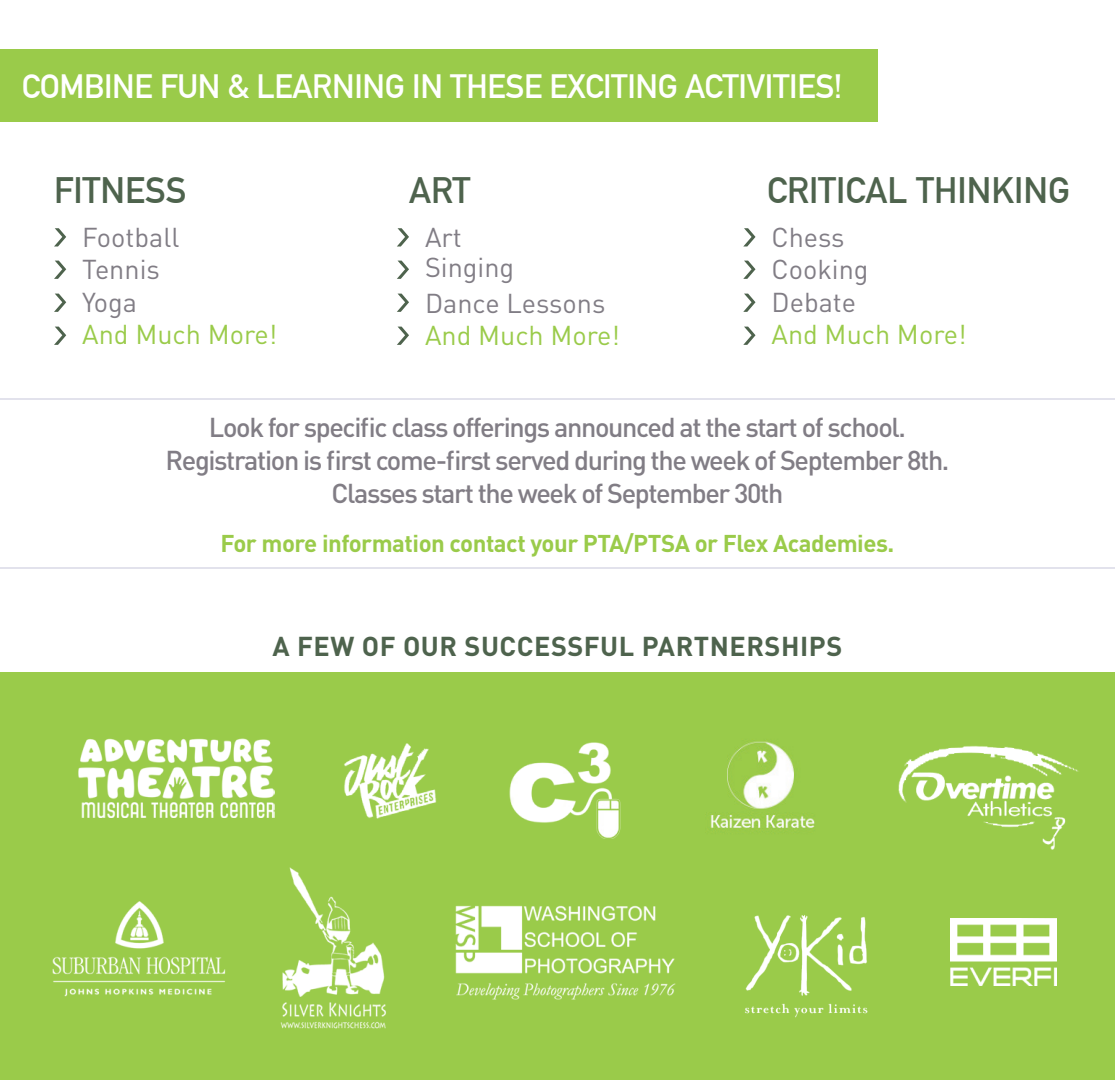
<style>
.page{position:relative;width:1115px;height:1080px;background:#fff}
.page>*{position:absolute;margin:0;border:0;box-sizing:border-box;transform-origin:0 0}
.t1{font:700 36px "DIN Alternate";color:#4e634d}
.t2{font:700 33px "DIN Alternate";letter-spacing:-.01em;color:#fff}
.t3{font:500 27px "DIN";letter-spacing:-.05em;color:#817d85}
.t4{font:27px "DIN";color:#817d85}
.t5{font:27px "DIN";color:#9acb4a}
.t6{font:700 27px "DIN";letter-spacing:.02em;color:#4e634d}
.t7{font:700 24px "DIN";letter-spacing:-.02em;color:#9acb4a}
</style>
<div class="page">
<div style="left:0;top:672px;width:1115px;height:408px;background:#9acb4a"></div>
<div style="left:0;top:49px;width:877px;height:73px;background:#9acb4a"></div>
<svg style="left:54px;top:228px;width:12px;height:19px"></svg>
<svg style="left:397px;top:228px;width:12px;height:19px"></svg>
<svg style="left:743px;top:228px;width:12px;height:19px"></svg>
<svg style="left:54px;top:261px;width:12px;height:18px"></svg>
<svg style="left:397px;top:261px;width:12px;height:18px"></svg>
<svg style="left:743px;top:261px;width:12px;height:18px"></svg>
<svg style="left:54px;top:294px;width:12px;height:18px"></svg>
<svg style="left:397px;top:294px;width:12px;height:18px"></svg>
<svg style="left:743px;top:294px;width:12px;height:18px"></svg>
<svg style="left:54px;top:327px;width:12px;height:18px"></svg>
<svg style="left:397px;top:327px;width:12px;height:18px"></svg>
<svg style="left:743px;top:327px;width:12px;height:18px"></svg>
<img style="left:78px;top:738px;width:196px;height:80px">
<img style="left:344px;top:743px;width:93px;height:76px">
<img style="left:509px;top:742px;width:112px;height:97px">
<img style="left:710px;top:741px;width:105px;height:87px">
<img style="left:52px;top:901px;width:174px;height:96px">
<img style="left:280px;top:867px;width:106px;height:162px">
<img style="left:455px;top:905px;width:221px;height:95px">
<img style="left:745px;top:915px;width:123px;height:103px">
<img style="left:950px;top:919px;width:107px;height:66px">
<hr style="left:0;top:399px;width:1115px;height:1px;background:#e2e2ec">
<hr style="left:0;top:568px;width:1115px;height:1px;background:#e2e2ec">
<img style="left:898px;top:745px;width:181px;height:105px">
<p class="t2" style="left:22px;top:61px;width:822px">COMBINE FUN &amp; LEARNING IN THESE EXCITING ACTIVITIES!</p>
<p class="t1" style="left:54px;top:163px;width:134px">FITNESS</p>
<p class="t1" style="left:409px;top:163px;width:63px">ART</p>
<p class="t1" style="left:767px;top:163px;width:304px">CRITICAL THINKING</p>
<p class="t4" style="left:82px;top:220px;width:99px">Football</p>
<p class="t4" style="left:82px;top:253px;width:79px">Tennis</p>
<p class="t4" style="left:82px;top:285px;width:56px">Yoga</p>
<p class="t5" style="left:82px;top:318px;width:197px">And Much More!</p>
<p class="t4" style="left:771px;top:220px;width:75px">Chess</p>
<p class="t4" style="left:771px;top:253px;width:98px">Cooking</p>
<p class="t4" style="left:771px;top:285px;width:86px">Debate</p>
<p class="t5" style="left:771px;top:318px;width:197px">And Much More!</p>
<p class="t4" style="left:425px;top:220px;width:38px">Art</p>
<p class="t4" style="left:425px;top:250px;width:91px">Singing</p>
<p class="t4" style="left:425px;top:286px;width:182px">Dance Lessons</p>
<p class="t5" style="left:425px;top:319px;width:197px">And Much More!</p>
<p class="t3" style="left:209px;top:410px;width:699px">Look for specific class offerings announced at the start of school.</p>
<p class="t3" style="left:166px;top:443px;width:785px">Registration is first come-first served during the week of September 8th.</p>
<p class="t3" style="left:332px;top:476px;width:453px">Classes start the week of September 30th</p>
<p class="t7" style="left:220px;top:527px;width:675px">For more information contact your PTA/PTSA or Flex Academies.</p>
<p class="t6" style="left:273px;top:629px;width:571px">A FEW OF OUR SUCCESSFUL PARTNERSHIPS</p>
</div>
